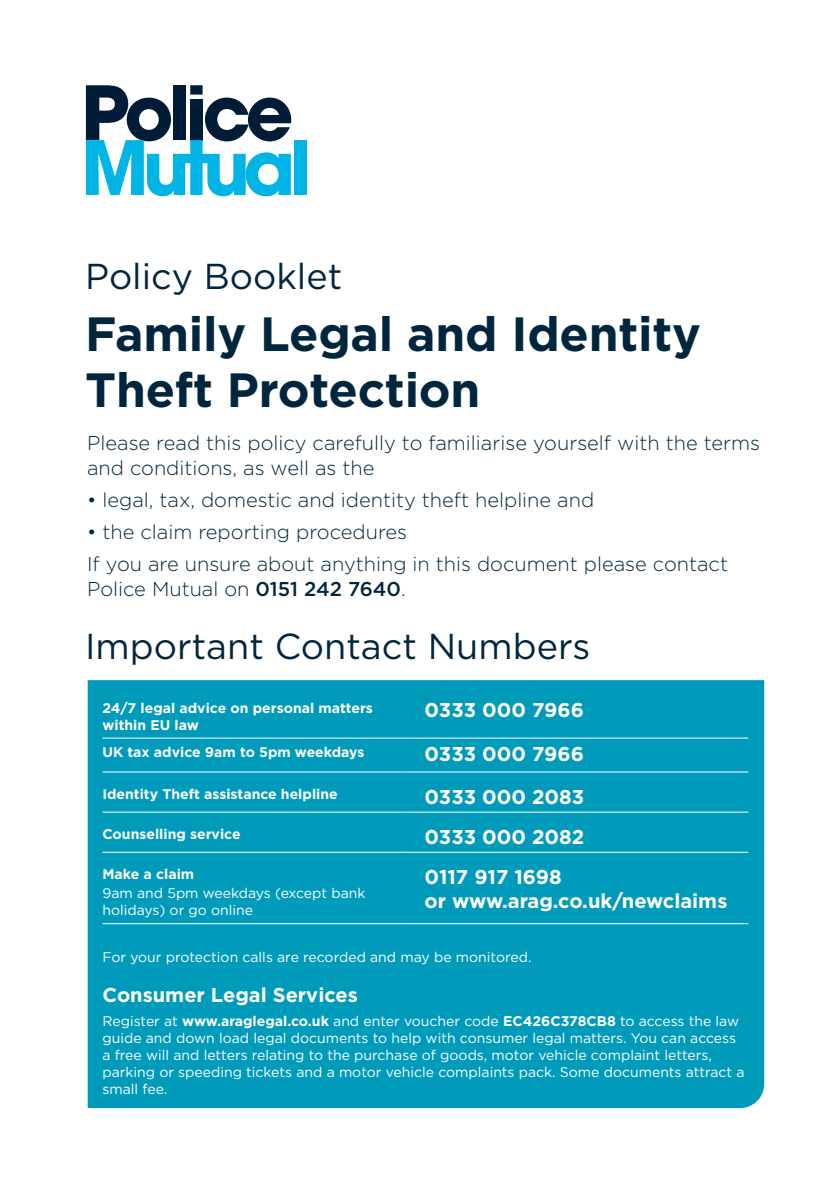
<style>
.page{position:relative;width:840px;height:1191px;background:#fff}
.page>*{position:absolute;margin:0;border:0;box-sizing:border-box;transform-origin:0 0}
.t1{font:700 48px/56px "Gotham";letter-spacing:-.005em;color:#00263e}
.t2{font:36px "Gotham";color:#00263e}
.t3{font:300 20px/25px "Gotham";color:#00263e}
.t4{font:700 20px/24px "Gotham";color:#fff}
.t5{font:14px/17px "Gotham";color:#fff}
.t6{font:700 14px/16.8px "Gotham";color:#fff}
.s1{font-weight:500}
.s2{font-weight:700}
</style>
<div class="page">
<div style="left:294px;top:140px;width:12px;height:55px;background:#00b5e5"></div>
<svg style="left:86px;top:85px;width:205px;height:111px"></svg>
<div style="left:88px;top:680px;width:675px;height:428px;background:#009bbb"></div>
<hr style="left:102px;top:737px;width:305px;height:1px;background:#fff">
<hr style="left:407px;top:737px;width:340px;height:1px;background:#fff">
<hr style="left:102px;top:771px;width:305px;height:1px;background:#fff">
<hr style="left:407px;top:771px;width:340px;height:1px;background:#fff">
<hr style="left:102px;top:811px;width:305px;height:1px;background:#fff">
<hr style="left:407px;top:811px;width:340px;height:1px;background:#fff">
<hr style="left:102px;top:851px;width:305px;height:1px;background:#fff">
<hr style="left:407px;top:851px;width:340px;height:1px;background:#fff">
<hr style="left:102px;top:923px;width:305px;height:1px;background:#fff">
<hr style="left:407px;top:923px;width:340px;height:1px;background:#fff">
<h2 class="t2" style="left:85px;top:256px;width:258px">Policy Booklet</h2>
<h1 class="t1" style="left:85px;top:305px;width:617px">Family Legal and Identity<br>Theft Protection</h1>
<h3 class="t3" style="left:87px;top:430px;width:674px">Please read this policy carefully to familiarise yourself with the terms and conditions, as well as the</h3>
<h3 class="t3" style="left:87px;top:487px;width:508px">• legal, tax, domestic and identity theft helpline and</h3>
<h3 class="t3" style="left:87px;top:515px;width:642px;line-height:31.8px">• the claim reporting procedures<br>If you are unsure about anything in this document please contact</h3>
<h3 class="t3" style="left:87px;top:576px;width:320px">Police Mutual on <span class="s1">0151 242 7640</span>.</h3>
<h2 class="t2" style="left:85px;top:626px;width:506px">Important Contact Numbers</h2>
<p class="t6" style="left:102px;top:699px;width:272px">24/7 legal advice on personal matters within EU law</p>
<h3 class="t4" style="left:424px;top:697px;width:161px">0333 000 7966</h3>
<p class="t6" style="left:102px;top:743px;width:263px">UK tax advice 9am to 5pm weekdays</p>
<h3 class="t4" style="left:424px;top:741px;width:161px">0333 000 7966</h3>
<p class="t6" style="left:102px;top:785px;width:237px">Identity Theft assistance helpline</p>
<h3 class="t4" style="left:424px;top:784px;width:161px">0333 000 2083</h3>
<p class="t6" style="left:102px;top:825px;width:140px">Counselling service</p>
<h3 class="t4" style="left:424px;top:824px;width:161px">0333 000 2082</h3>
<p class="t6" style="left:102px;top:865px;width:93px">Make a claim</p>
<p class="t5" style="left:102px;top:884px;width:264px">9am and 5pm weekdays (except bank holidays) or go online</p>
<h3 class="t4" style="left:424px;top:864px;width:304px">0117 917 1698<br>or www.arag.co.uk/newclaims</h3>
<p class="t5" style="left:102px;top:948px;width:430px">For your protection calls are recorded and may be monitored.</p>
<h3 class="t4" style="left:102px;top:982px;width:257px">Consumer Legal Services</h3>
<p class="t5" style="left:102px;top:1012px;width:643px">Register at <span class="s2">www.araglegal.co.uk</span> and enter voucher code <span class="s2">EC426C378CB8</span> to access the law guide and down load legal documents to help with consumer legal matters. You can access a free will and letters relating to the purchase of goods, motor vehicle complaint letters, parking or speeding tickets and a motor vehicle complaints pack. Some documents attract a small fee.</p>
</div>
